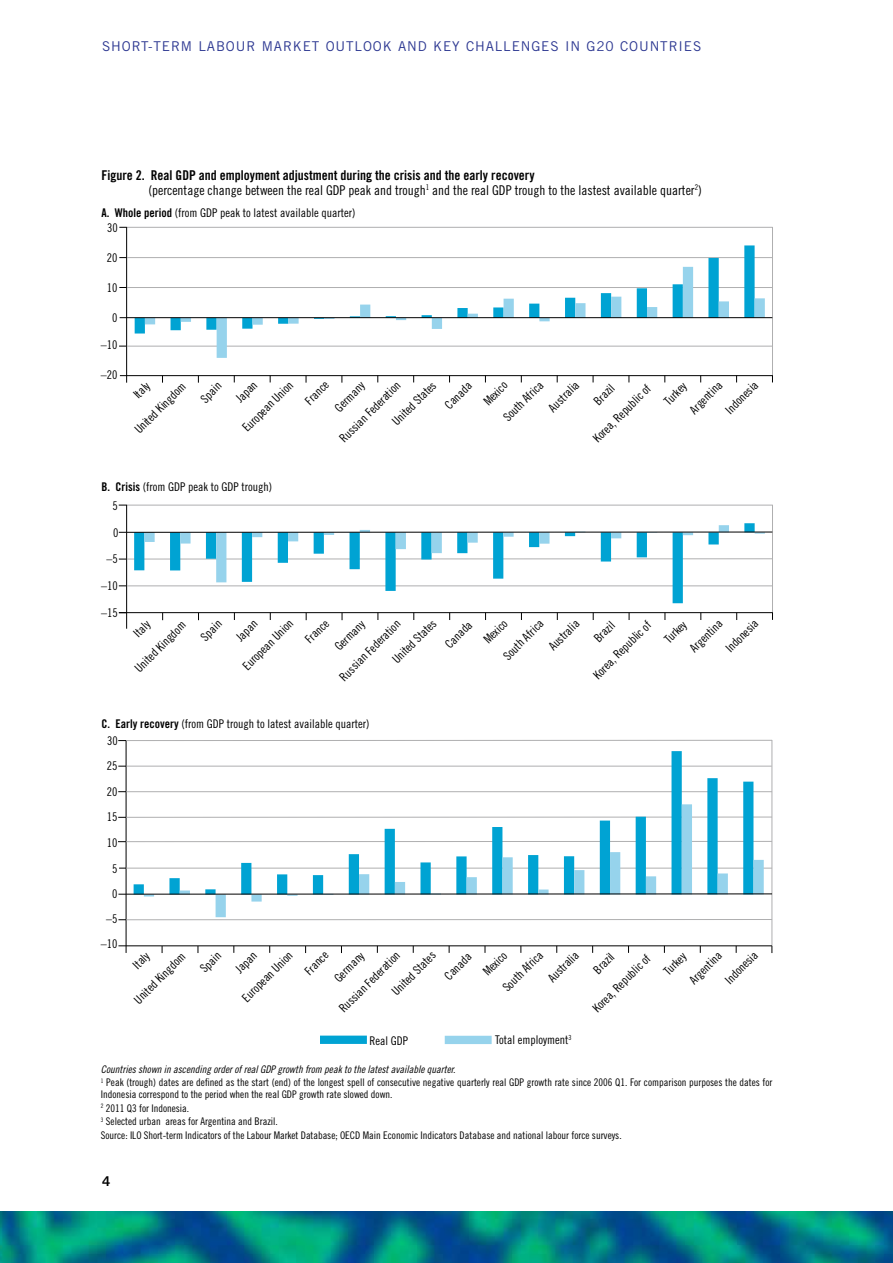
<style>
.page{position:relative;width:893px;height:1263px;background:#fff}
.page>*{position:absolute;margin:0;border:0;box-sizing:border-box;transform-origin:0 0}
.t1{font:13.5px "Trade Gothic LT Std Cn 18";color:#000}
.t2{font:13.5px "Trade Gothic LT Std Bd Cn 20";color:#000}
.t3{font:13.5px "Trade Gothic LT Std";letter-spacing:.065em;color:#2c3791}
.t4{font:13.5px "Trade Gothic LT Std Bd 2";color:#000}
.t5{font:12px/25.3px "Trade Gothic LT Std Cn 18";color:#000}
.t6{font:10.5px/13.5px "Trade Gothic LT Std Cn 18";color:#000}
.t7{font:10.5px "Trade Gothic LT Std Cn 18 Obl";color:#000}
.s1{font-family:"Trade Gothic LT Std Bd Cn 20"}
</style>
<div class="page">
<img style="left:0;top:1212px;width:893px;height:51px">
<hr style="left:126px;top:227px;width:647px;height:1px;background:#afafb0">
<hr style="left:772px;top:227px;width:1px;height:148px;background:#afafb0">
<hr style="left:126px;top:227px;width:1px;height:156px;background:#000">
<hr style="left:126px;top:505px;width:647px;height:1px;background:#afafb0">
<hr style="left:772px;top:505px;width:1px;height:112px;background:#afafb0">
<hr style="left:126px;top:505px;width:1px;height:124px;background:#000">
<hr style="left:127px;top:257px;width:645px;height:1px;background:#afafb0">
<hr style="left:127px;top:287px;width:645px;height:1px;background:#afafb0">
<hr style="left:127px;top:346px;width:645px;height:1px;background:#afafb0">
<hr style="left:120px;top:375px;width:653px;height:1px;background:#000">
<hr style="left:119px;top:612px;width:654px;height:1px;background:#000">
<hr style="left:127px;top:558px;width:645px;height:1px;background:#afafb0">
<hr style="left:127px;top:586px;width:646px;height:1px;background:#afafb0">
<hr style="left:772px;top:740px;width:1px;height:206px;background:#afafb0">
<hr style="left:126px;top:740px;width:1px;height:213px;background:#000">
<hr style="left:126px;top:766px;width:646px;height:1px;background:#afafb0">
<hr style="left:118px;top:945px;width:654px;height:1px;background:#000">
<hr style="left:126px;top:740px;width:646px;height:1px;background:#afafb0">
<hr style="left:126px;top:791px;width:646px;height:1px;background:#afafb0">
<hr style="left:126px;top:817px;width:646px;height:1px;background:#afafb0">
<hr style="left:126px;top:841px;width:646px;height:1px;background:#afafb0">
<hr style="left:126px;top:868px;width:646px;height:1px;background:#afafb0">
<hr style="left:126px;top:919px;width:646px;height:1px;background:#afafb0">
<svg style="left:135px;top:245px;width:620px;height:88px"></svg>
<svg style="left:145px;top:267px;width:620px;height:91px"></svg>
<svg style="left:134px;top:523px;width:621px;height:80px"></svg>
<svg style="left:144px;top:525px;width:621px;height:57px"></svg>
<svg style="left:134px;top:751px;width:619px;height:143px"></svg>
<svg style="left:144px;top:804px;width:620px;height:113px"></svg>
<hr style="left:126px;top:894px;width:646px;height:1px;background:#000">
<hr style="left:127px;top:532px;width:645px;height:1px;background:#000">
<hr style="left:120px;top:317px;width:652px;height:1px;background:#000">
<div style="left:445px;top:1036px;width:47px;height:8px;background:#96d3ec"></div>
<div style="left:320px;top:1035px;width:47px;height:9px;background:#00a3d3"></div>
<p class="t3" style="left:102px;top:38px;width:599px">SHORT-TERM LABOUR MARKET OUTLOOK AND KEY CHALLENGES IN G20 COUNTRIES</p>
<p class="t2" style="left:101px;top:167px;width:435px">Figure 2. Real GDP and employment adjustment during the crisis and the early recovery</p>
<p class="t1" style="left:148px;top:182px;width:555px">(percentage change between the real GDP peak and trough<sup>1</sup> and the real GDP trough to the lastest available quarter<sup>2</sup>)</p>
<p class="t5" style="left:101px;top:200px;width:255px"><span class="s1">A. Whole period</span> (from GDP peak to latest available quarter)</p>
<p class="t5" style="left:107px;top:215px;width:12px">30</p>
<p class="t5" style="left:107px;top:245px;width:12px">20</p>
<p class="t5" style="left:107px;top:275px;width:12px">10</p>
<p class="t5" style="left:112px;top:305px;width:7px">0</p>
<p class="t5" style="left:101px;top:332px;width:18px">–10</p>
<p class="t5" style="left:101px;top:362px;width:18px">–20</p>
<p class="t5" style="left:280px;top:376px;width:29px;text-indent:-63px;rotate:-45deg">European Union<br>France</p>
<p class="t5" style="left:718px;top:402px;width:42px;rotate:-45deg">Indonesia</p>
<p class="t5" style="left:126px;top:387px;width:19px;rotate:-45deg">Italy</p>
<p class="t5" style="left:328px;top:400px;width:38px;rotate:-45deg">Germany</p>
<p class="t5" style="left:683px;top:402px;width:42px;rotate:-45deg">Argentina</p>
<p class="t5" style="left:438px;top:397px;width:34px;rotate:-45deg">Canada</p>
<p class="t5" style="left:541px;top:401px;width:39px;rotate:-45deg">Australia</p>
<p class="t5" style="left:194px;top:392px;width:25px;rotate:-45deg">Spain</p>
<p class="t5" style="left:477px;top:394px;width:55px;rotate:-45deg">Mexico<br>South Africa</p>
<p class="t5" style="left:128px;top:422px;width:68px;rotate:-45deg">United Kingdom</p>
<p class="t5" style="left:229px;top:391px;width:26px;rotate:-45deg">Japan</p>
<p class="t5" style="left:587px;top:394px;width:25px;rotate:-45deg">Brazil</p>
<p class="t5" style="left:657px;top:393px;width:28px;rotate:-45deg">Turkey</p>
<p class="t5" style="left:385px;top:414px;width:58px;rotate:-45deg">United States</p>
<p class="t5" style="left:586px;top:431px;width:77px;rotate:-45deg">Korea, Republic of</p>
<p class="t5" style="left:332px;top:431px;width:82px;rotate:-45deg">Russian Federation</p>
<p class="t5" style="left:101px;top:474px;width:172px"><span class="s1">B. Crisis</span> (from GDP peak to GDP trough)</p>
<p class="t5" style="left:113px;top:520px;width:7px">0</p>
<p class="t5" style="left:113px;top:493px;width:7px">5</p>
<p class="t5" style="left:107px;top:546px;width:13px">–5</p>
<p class="t5" style="left:101px;top:573px;width:18px">–10</p>
<p class="t5" style="left:101px;top:600px;width:18px">–15</p>
<p class="t5" style="left:385px;top:652px;width:58px;rotate:-45deg">United States</p>
<p class="t5" style="left:586px;top:667px;width:77px;rotate:-45deg">Korea, Republic of</p>
<p class="t5" style="left:280px;top:614px;width:29px;text-indent:-63px;rotate:-45deg">European Union<br>France</p>
<p class="t5" style="left:719px;top:641px;width:42px;rotate:-45deg">Indonesia</p>
<p class="t5" style="left:194px;top:630px;width:25px;rotate:-45deg">Spain</p>
<p class="t5" style="left:477px;top:632px;width:55px;rotate:-45deg">Mexico<br>South Africa</p>
<p class="t5" style="left:438px;top:637px;width:34px;rotate:-45deg">Canada</p>
<p class="t5" style="left:542px;top:639px;width:39px;rotate:-45deg">Australia</p>
<p class="t5" style="left:126px;top:626px;width:19px;rotate:-45deg">Italy</p>
<p class="t5" style="left:328px;top:639px;width:38px;rotate:-45deg">Germany</p>
<p class="t5" style="left:683px;top:641px;width:42px;rotate:-45deg">Argentina</p>
<p class="t5" style="left:128px;top:661px;width:68px;rotate:-45deg">United Kingdom</p>
<p class="t5" style="left:229px;top:630px;width:26px;rotate:-45deg">Japan</p>
<p class="t5" style="left:587px;top:631px;width:25px;rotate:-45deg">Brazil</p>
<p class="t5" style="left:657px;top:632px;width:28px;rotate:-45deg">Turkey</p>
<p class="t5" style="left:333px;top:670px;width:82px;rotate:-45deg">Russian Federation</p>
<p class="t5" style="left:101px;top:710px;width:269px"><span class="s1">C. Early recovery</span> (from GDP trough to latest available quarter)</p>
<p class="t5" style="left:107px;top:728px;width:12px">30</p>
<p class="t5" style="left:107px;top:753px;width:12px">25</p>
<p class="t5" style="left:107px;top:779px;width:12px">20</p>
<p class="t5" style="left:101px;top:804px;width:18px;text-align:right">15<br>10<br>5<br>0 –5 –10</p>
<p class="t5" style="left:280px;top:946px;width:29px;text-indent:-63px;rotate:-45deg">European Union<br>France</p>
<p class="t5" style="left:718px;top:973px;width:42px;rotate:-45deg">Indonesia</p>
<p class="t5" style="left:385px;top:984px;width:58px;rotate:-45deg">United States</p>
<p class="t5" style="left:586px;top:1001px;width:77px;rotate:-45deg">Korea, Republic of</p>
<p class="t5" style="left:437px;top:968px;width:34px;rotate:-45deg">Canada</p>
<p class="t5" style="left:541px;top:971px;width:39px;rotate:-45deg">Australia</p>
<p class="t5" style="left:126px;top:957px;width:19px;rotate:-45deg">Italy</p>
<p class="t5" style="left:327px;top:971px;width:38px;rotate:-45deg">Germany</p>
<p class="t5" style="left:682px;top:973px;width:42px;rotate:-45deg">Argentina</p>
<p class="t5" style="left:193px;top:961px;width:25px;rotate:-45deg">Spain</p>
<p class="t5" style="left:476px;top:964px;width:55px;rotate:-45deg">Mexico<br>South Africa</p>
<p class="t5" style="left:127px;top:992px;width:68px;rotate:-45deg">United Kingdom</p>
<p class="t5" style="left:228px;top:962px;width:26px;rotate:-45deg">Japan</p>
<p class="t5" style="left:586px;top:962px;width:25px;rotate:-45deg">Brazil</p>
<p class="t5" style="left:657px;top:964px;width:28px;rotate:-45deg">Turkey</p>
<p class="t5" style="left:332px;top:1001px;width:82px;rotate:-45deg">Russian Federation</p>
<p class="t5" style="left:369px;top:1028px;width:40px">Real GDP</p>
<p class="t5" style="left:495px;top:1027px;width:78px">Total employment<sup>3</sup></p>
<p class="t7" style="left:101px;top:1063px;width:356px">Countries shown in ascending order of real GDP growth from peak to the latest available quarter.</p>
<p class="t6" style="left:101px;top:1076px;width:673px;line-height:12px"><sup>1</sup> Peak (trough) dates are defined as the start (end) of the longest spell of consecutive negative quarterly real GDP growth rate since 2006 Q1. For comparison purposes the dates for<br>Indonesia correspond to the period when the real GDP growth rate slowed down.</p>
<p class="t6" style="left:101px;top:1101px;width:522px"><sup>2</sup> 2011 Q3 for Indonesia.<br><sup>3</sup> Selected urban areas for Argentina and Brazil.<br>Source: ILO Short-term Indicators of the Labour Market Database; OECD Main Economic Indicators Database and national labour force surveys.</p>
<p class="t4" style="left:102px;top:1173px;width:10px">4</p>
</div>
